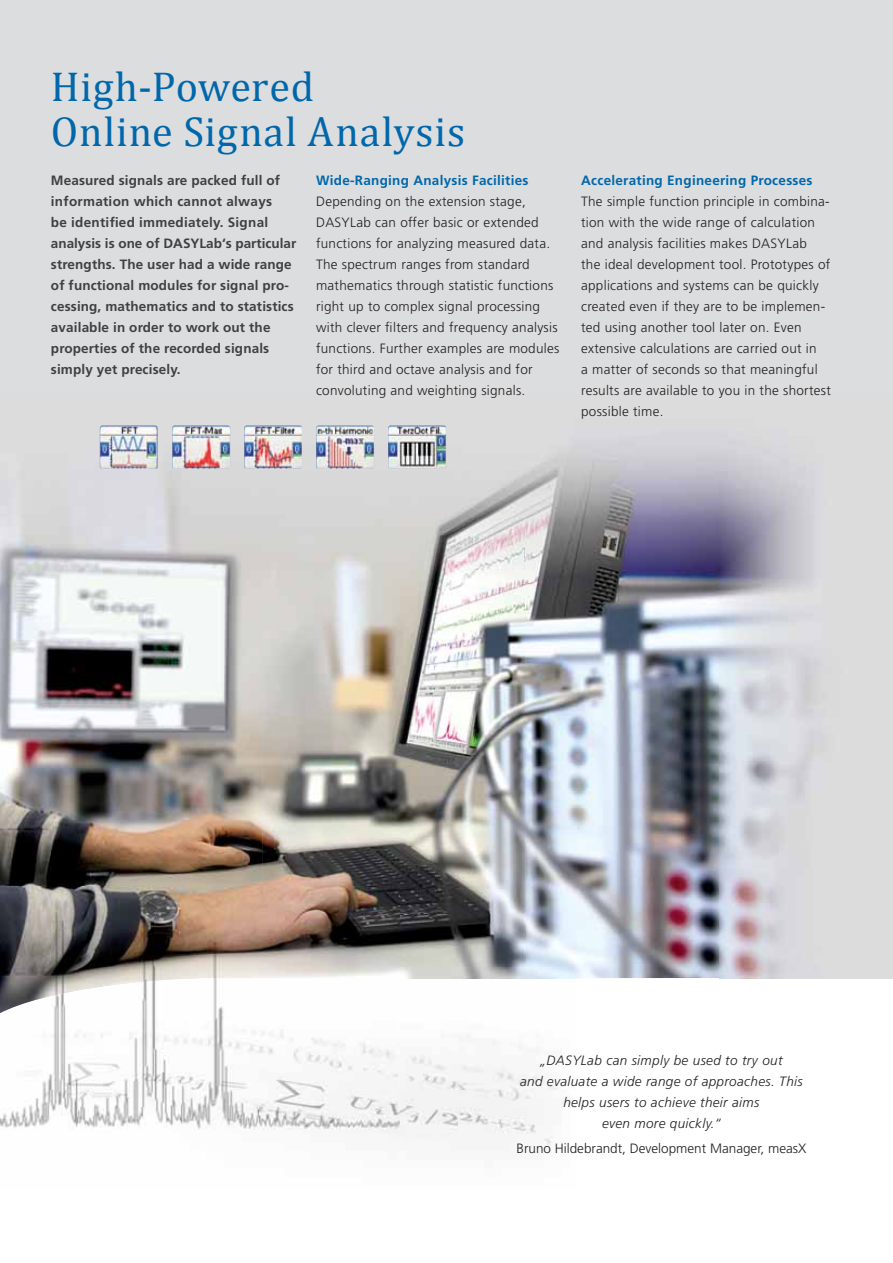
<style>
.page{position:relative;width:893px;height:1263px;background:#fff}
.page>*{position:absolute;margin:0;border:0;box-sizing:border-box;transform-origin:0 0}
.t1{font:42px/45px "Cambria";letter-spacing:.02em;color:#0067ab}
.t2{font:300 13.5px/21px "Frutiger";letter-spacing:.02em;color:#231f20}
.t3{font:700 13.5px/21px "Frutiger";letter-spacing:.01em;color:#404041}
.t4{font:italic 300 13.5px/21px "Frutiger";letter-spacing:.025em;color:#231f20;text-align:center}
.t5{font:700 13.5px "Frutiger";letter-spacing:.02em;color:#0067ab}
.t6{font:300 13.5px "Frutiger";color:#231f20}
</style>
<div class="page">
<div style="left:0;top:0;width:893px;height:979px;background:#dcddde"></div>
<img style="left:0;top:519px;width:525px;height:197px">
<img style="left:525px;top:519px;width:194px;height:247px">
<img style="left:0;top:716px;width:262px;height:171px">
<img style="left:262px;top:716px;width:264px;height:198px">
<img style="left:525px;top:766px;width:194px;height:212px">
<img style="left:400px;top:914px;width:126px;height:53px">
<img style="left:735px;top:978px;width:158px;height:1px">
<div style="left:0;top:191px;width:719px;height:202px;background:#dcddde"></div>
<img style="left:0;top:393px;width:719px;height:126px">
<div style="left:719px;top:45px;width:174px;height:146px;background:#dcddde"></div>
<img style="left:719px;top:191px;width:174px;height:787px">
<img style="left:379px;top:978px;width:197px;height:167px">
<img style="left:400px;top:967px;width:176px;height:11px">
<img style="left:0;top:887px;width:400px;height:91px">
<img style="left:0;top:978px;width:400px;height:152px">
<img style="left:100px;top:426px;width:57px;height:43px">
<img style="left:172px;top:426px;width:58px;height:43px">
<img style="left:244px;top:426px;width:58px;height:43px">
<img style="left:316px;top:426px;width:58px;height:43px">
<img style="left:388px;top:426px;width:58px;height:43px">
<h1 class="t1" style="left:51px;top:63px;width:416px">High-Powered<br>Online Signal Analysis</h1>
<p class="t3" style="left:51px;top:171px;width:247px">Measured signals are packed full of information which cannot always<br>be identified immediately. Signal analysis is one of DASYLab‘s particular strengths. The user had a wide range of functional modules for signal pro&shy;cessing, mathematics and to statistics available in order to work out the properties of the recorded signals simply yet precisely.</p>
<p class="t5" style="left:316px;top:175px;width:214px">Wide-Ranging Analysis Facilities</p>
<p class="t2" style="left:316px;top:192px;width:245px">Depending on the extension stage, DASYLab can offer basic or extended functions for analyzing measured data.<br>The spectrum ranges from standard mathematics through statistic functions right up to complex signal processing with clever filters and frequency analysis functions. Further examples are modules for third and octave analysis and for convoluting and weighting signals.</p>
<p class="t5" style="left:581px;top:175px;width:233px">Accelerating Engineering Processes</p>
<p class="t2" style="left:581px;top:192px;width:251px">The simple function principle in combina&shy;tion with the wide range of calculation and analysis facilities makes DASYLab<br>the ideal development tool. Prototypes of applications and systems can be quickly created even if they are to be implemen&shy;ted using another tool later on. Even extensive calculations are carried out in<br>a matter of seconds so that meaningful results are available to you in the shortest possible time.</p>
<p class="t4" style="left:520px;top:1051px;width:284px">„DASYLab can simply be used to try out<br>and evaluate a wide range of approaches. This helps users to achieve their aims<br>even more quickly.“</p>
<p class="t6" style="left:516px;top:1143px;width:291px">Bruno Hildebrandt, Development Manager, measX</p>
</div>
